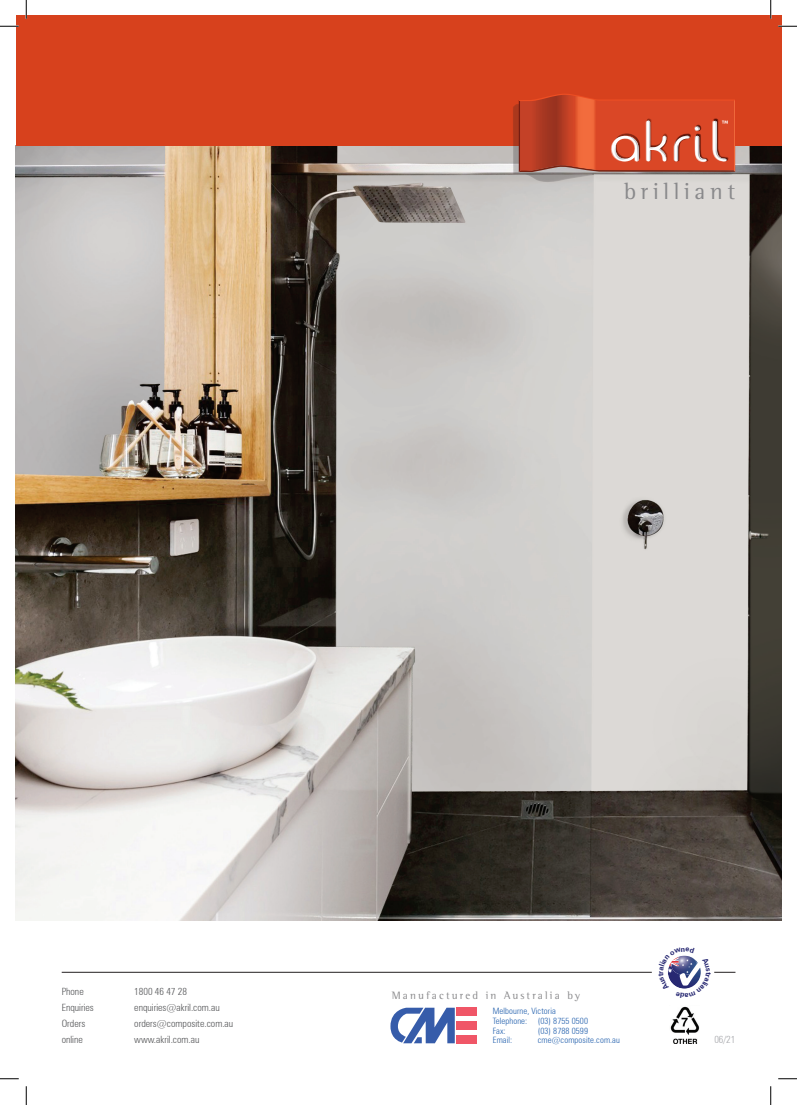
<style>
.page{position:relative;width:797px;height:1105px;background:#fff}
.page>*{position:absolute;margin:0;border:0;box-sizing:border-box;transform-origin:0 0}
.bottom_website{font:23.5px "Rotis Semi Serif Std";letter-spacing:.2em;color:#89898b}
.bottom_website-2{font:10.88px "Rotis Semi Serif Std";letter-spacing:.2em;color:#89898b}
.fine_print{font:300 condensed 10px "Zurich BT";color:#57585a}
.fine_print-2{font:300 condensed 10px "Zurich BT";color:#a8a9ad}
.CME_copy{font:300 condensed 8.75px "Zurich BT";letter-spacing:.01em;color:#2461ae}
</style>
<div class="page">
<img style="left:16px;top:146px;width:765px;height:774px">
<div style="left:16px;top:16px;width:765px;height:130px;background:#d7411d"></div>
<svg style="left:513px;top:94px;width:222px;height:88px"></svg>
<svg style="left:390px;top:1008px;width:65px;height:35px"></svg>
<div style="left:456px;top:1008px;width:21px;height:8px;background:#f05667"></div>
<div style="left:456px;top:1021px;width:21px;height:8px;background:#f05667"></div>
<div style="left:456px;top:1035px;width:21px;height:8px;background:#f05667"></div>
<img style="left:670px;top:1006px;width:29px;height:37px">
<hr style="left:62px;top:972px;width:589px;height:1px;background:#231f20">
<svg style="left:0;top:25px;width:19px;height:2px"></svg>
<svg style="left:778px;top:25px;width:19px;height:2px"></svg>
<svg style="left:0;top:1078px;width:19px;height:1px"></svg>
<svg style="left:778px;top:1078px;width:19px;height:1px"></svg>
<svg style="left:25px;top:0;width:2px;height:19px"></svg>
<svg style="left:25px;top:1086px;width:2px;height:19px"></svg>
<svg style="left:770px;top:0;width:1px;height:19px"></svg>
<svg style="left:770px;top:1086px;width:1px;height:19px"></svg>
<svg style="left:668px;top:955px;width:67px;height:34px"></svg>
<p class="bottom_website" style="left:624px;top:177px;width:113px">brilliant</p>
<p class="fine_print" style="left:62px;top:985px;width:24px">Phone</p>
<p class="fine_print" style="left:134px;top:985px;width:54px">1800 46 47 28</p>
<p class="fine_print" style="left:62px;top:1001px;width:34px">Enquiries</p>
<p class="fine_print" style="left:134px;top:1001px;width:87px">enquiries@akril.com.au</p>
<p class="fine_print" style="left:62px;top:1018px;width:25px">Orders</p>
<p class="fine_print" style="left:134px;top:1018px;width:100px">orders@composite.com.au</p>
<p class="fine_print" style="left:62px;top:1034px;width:23px">online</p>
<p class="fine_print" style="left:134px;top:1034px;width:67px">www.akril.com.au</p>
<p class="fine_print-2" style="left:714px;top:1034px;width:23px">06/21</p>
<p class="bottom_website-2" style="left:392px;top:989px;width:190px">Manufactured in Australia by</p>
<p class="CME_copy" style="left:493px;top:1006px;width:64px">Melbourne, Victoria</p>
<p class="CME_copy" style="left:493px;top:1015px;width:97px">Telephone: (03) 8755 0500</p>
<p class="CME_copy" style="left:493px;top:1025px;width:14px">Fax:</p>
<p class="CME_copy" style="left:538px;top:1025px;width:52px">(03) 8788 0599</p>
<p class="CME_copy" style="left:493px;top:1035px;width:21px">Email:</p>
<p class="CME_copy" style="left:538px;top:1035px;width:84px">cme@composite.com.au</p>
</div>
